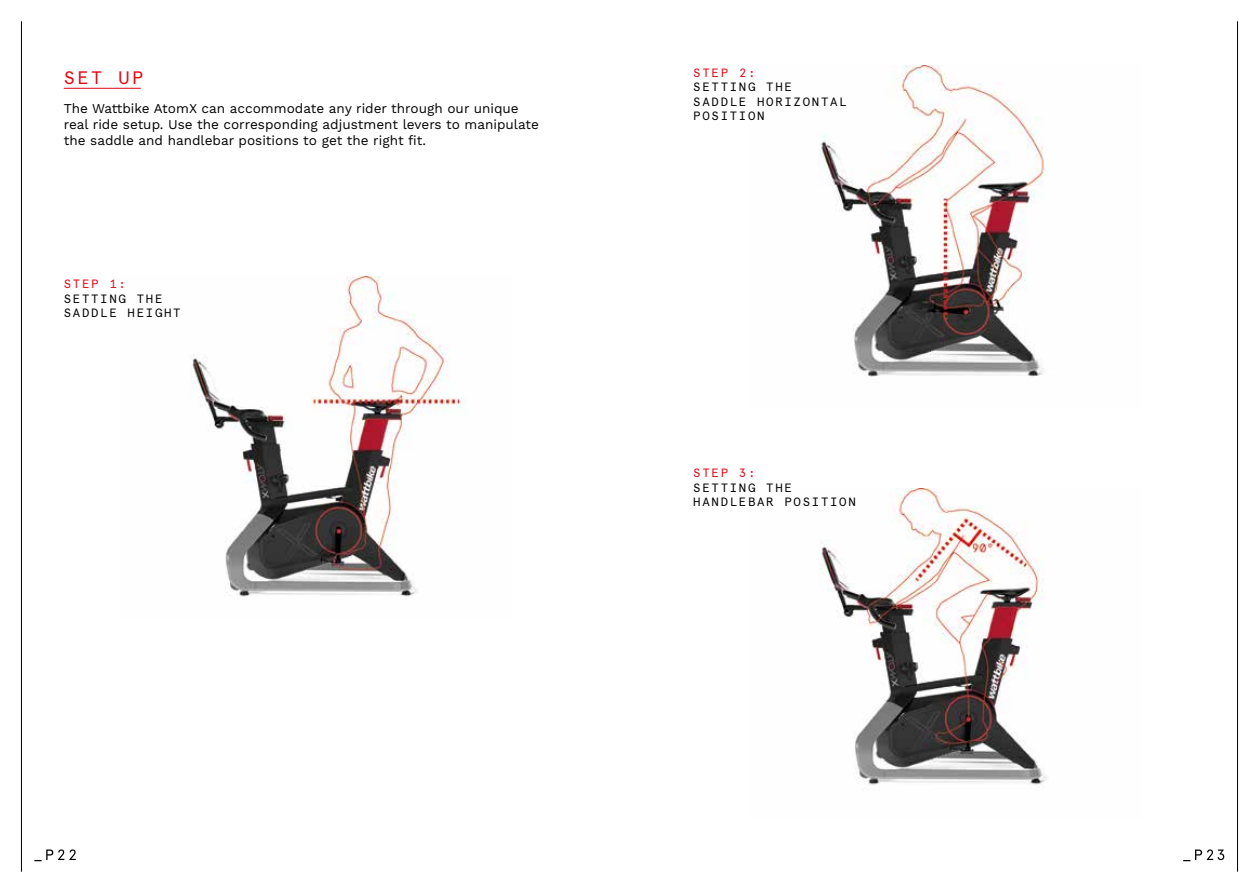
<style>
.page{position:relative;width:1259px;height:893px;background:#fff}
.page>*{position:absolute;margin:0;border:0;box-sizing:border-box;transform-origin:0 0}
.t1{font:18px "Apercu Pro Mono";color:#e30613}
.t2{font:13.5px/16.2px "Work Sans";color:#000}
.t3{font:12px/14.4px "Apercu Pro Mono";letter-spacing:.14em;color:#000}
.t4{font:12px "Apercu Pro Mono";letter-spacing:.14em;color:#e30613}
</style>
<div class="page">
<hr style="left:21px;top:21px;width:1px;height:851px;background:#000">
<hr style="left:1237px;top:21px;width:1px;height:851px;background:#000">
<img style="left:818px;top:65px;width:226px;height:312px">
<img style="left:190px;top:277px;width:275px;height:320px">
<img style="left:819px;top:488px;width:228px;height:303px">
<hr style="left:64px;top:88px;width:77px;height:1px;background:#e30613">
<svg style="left:1183px;top:849px;width:41px;height:12px"></svg>
<svg style="left:34px;top:849px;width:42px;height:12px"></svg>
<h1 class="t1" style="left:64px;top:64px;width:81px">SET UP</h1>
<p class="t2" style="left:64px;top:101px;width:476px">The Wattbike AtomX can accommodate any rider through our unique real ride setup. Use the corresponding adjustment levers to manipulate the saddle and handlebar positions to get the right fit.</p>
<p class="t4" style="left:64px;top:275px;width:64px">STEP 1:</p>
<p class="t3" style="left:64px;top:290px;width:118px">SETTING THE<br>SADDLE HEIGHT</p>
<p class="t4" style="left:693px;top:64px;width:64px">STEP 2:</p>
<p class="t3" style="left:693px;top:79px;width:155px">SETTING THE<br>SADDLE HORIZONTAL<br>POSITION</p>
<p class="t4" style="left:693px;top:464px;width:64px">STEP 3:</p>
<p class="t3" style="left:693px;top:479px;width:164px">SETTING THE<br>HANDLEBAR POSITION</p>
</div>
